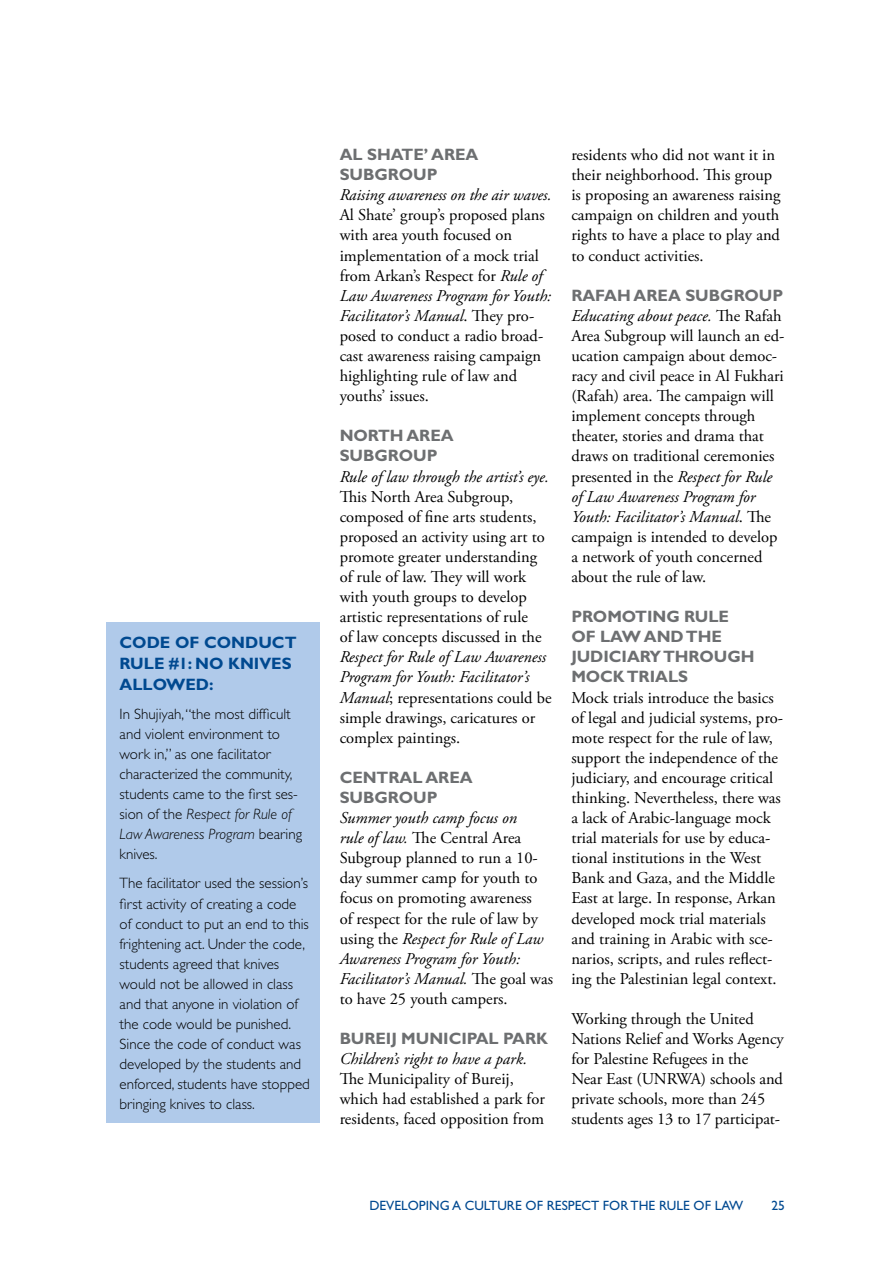
<style>
.page{position:relative;width:893px;height:1263px;background:#fff}
.page>*{position:absolute;margin:0;border:0;box-sizing:border-box;transform-origin:0 0}
.t1{font:16.5px/20.1px "Adobe Garamond Pro";color:#000}
.t2{font:700 16.5px/20.1px "Gill Sans Std";letter-spacing:-.005em;color:#6d6f71}
.t3{font:italic 16.5px "Adobe Garamond Pro";color:#000}
.t4{font:700 16.5px/21px "Gill Sans Std";color:#004990}
.t5{font:300 15px/20.1px "Gill Sans Std";color:#000}
.t6{font:13.5px "Gill Sans Std";color:#004990}
.s1{font-style:italic}
</style>
<div class="page">
<div style="left:106px;top:623px;width:214px;height:500px;background:#b0caea"></div>
<p class="t4" style="left:120px;top:631px;width:178px;text-indent:139px">UCT<br>RULE #1: NO KN IVES<br>ALLO</p>
<p class="t4" style="left:120px;top:631px;width:112px">CODE OF COND</p>
<p class="t4" style="left:166px;top:673px;width:49px">WED:</p>
<p class="t5" style="left:120px;top:704px;width:184px">In Shujiyah, “the most difficult and violent environment to work in,” as one facilitator characterized the community, students came to the first ses&shy;sion of the <span class="s1">Respect for Rule of<br>Law Awareness Program</span> bearing knives.</p>
<p class="t5" style="left:120px;top:873px;width:192px">The facilitator used the session’s first activity of creating a code of conduct to put an end to this frightening act. Under the code, students agreed that knives would not be allowed in class and that anyone in violation of the code would be punished.<br>Since the code of conduct was developed by the students and enforced, students have stopped bringing knives to class.</p>
<p class="t2" style="left:340px;top:144px;width:136px">AL SHATE’ AREA<br>SUBGROUP</p>
<p class="t3" style="left:340px;top:185px;width:213px">Raising awareness on the air waves.</p>
<p class="t1" style="left:340px;top:206px;width:213px">Al Shate’ group’s proposed plans with area youth focused on implementation of a mock trial from Arkan’s Respect for <span class="s1">Rule of<br>Law Awareness Program for Youth:<br>Facilitator’s Manual</span>. They pro&shy;posed to conduct a radio broad&shy;cast awareness raising campaign highlighting rule of law and youths’ issues.</p>
<p class="t2" style="left:340px;top:426px;width:111px">NO RTH AREA<br>SUBGROUP</p>
<p class="t3" style="left:340px;top:466px;width:211px">Rule of law through the artist’s eye.</p>
<p class="t1" style="left:340px;top:487px;width:207px">This North Area Subgroup, composed of fine arts students, proposed an activity using art to promote greater understanding of rule of law. They will work with youth groups to develop artistic representations of rule of law concepts discussed in the</p>
<p class="t1" style="left:340px;top:648px;width:213px"><span class="s1">Respect for Rule of Law Awareness<br>Program for Youth: Facilitator’s<br>Manual</span>; representations could be simple drawings, caricatures or complex paintings.</p>
<p class="t2" style="left:340px;top:767px;width:130px">CENTRAL AREA<br>SUBGROUP</p>
<p class="t1" style="left:340px;top:808px;width:215px"><span class="s1">Summer youth camp focus on<br>rule of law.</span> The Central Area<br>Subgroup planned to run a 10- day summer camp for youth to focus on promoting awareness<br>of respect for the rule of law by using the <span class="s1">Respect for Rule of Law<br>Awareness Program for Youth:<br>Facilitator’s Manual.</span> The goal was to have 25 youth campers.</p>
<p class="t2" style="left:340px;top:1028px;width:207px">BUREIJ MUNICIPAL PARK</p>
<p class="t3" style="left:340px;top:1049px;width:189px">Children’s right to have a park.</p>
<p class="t1" style="left:340px;top:1069px;width:207px">The Municipality of Bureij, which had established a park for residents, faced opposition from</p>
<p class="t1" style="left:571px;top:145px;width:211px">residents who did not want it in their neighborhood. This group is proposing an awareness raising campaign on children and youth rights to have a place to play and to conduct activities.</p>
<p class="t2" style="left:571px;top:285px;width:13px">RAFAH</p>
<p class="t2" style="left:634px;top:285px;width:151px">AREA SUBGROUP</p>
<p class="t1" style="left:571px;top:306px;width:215px"><span class="s1">Educating about peace.</span> The Rafah<br>Area Subgroup will launch an ed&shy;ucation campaign about democ&shy;racy and civil peace in Al Fukhari (Rafah) area. The campaign will implement concepts through theater, stories and drama that draws on traditional ceremonies presented in the <span class="s1">Respect for Rule of Law Awareness Program for<br>Youth: Facilitator’s Manual</span>. The campaign is intended to develop a network of youth concerned about the rule of law.</p>
<p class="t2" style="left:571px;top:606px;width:159px">PROMOTING RULE<br>OF LAW AND</p>
<p class="t2" style="left:571px;top:627px;width:181px;text-indent:115px">THE<br>JUDICIARY THROUGH<br>MOCK</p>
<p class="t2" style="left:627px;top:667px;width:41px">TRIALS</p>
<p class="t1" style="left:571px;top:688px;width:213px">Mock trials introduce the basics of legal and judicial systems, pro&shy;mote respect for the rule of law, support the independence of the judiciary, and encourage critical thinking. Nevertheless, there was a lack of Arabic-language mock trial materials for use by educa&shy;tional institutions in the West Bank and Gaza, and the Middle East at large. In response, Arkan developed mock trial materials and training in Arabic with sce&shy;narios, scripts, and rules reflect&shy;ing the Palestinian legal context.</p>
<p class="t1" style="left:571px;top:1009px;width:214px">Working through the United<br>Nations Relief and Works Agency for Palestine Refugees in the<br>Near East (UNRWA) schools and private schools, more than 245 students ages 13 to 17 participat-</p>
<p class="t6" style="left:369px;top:1197px;width:34px">DEVELOPING</p>
<p class="t6" style="left:452px;top:1197px;width:32px">A CULTURE</p>
<p class="t6" style="left:526px;top:1197px;width:38px">OF RESPECT</p>
<p class="t6" style="left:603px;top:1197px;width:10px">FOR</p>
<p class="t6" style="left:631px;top:1197px;width:10px">THE</p>
<p class="t6" style="left:659px;top:1197px;width:16px">RULE</p>
<p class="t6" style="left:694px;top:1197px;width:40px">OF LAW</p>
<p class="t6" style="left:771px;top:1197px;width:8px">25</p>
</div>
